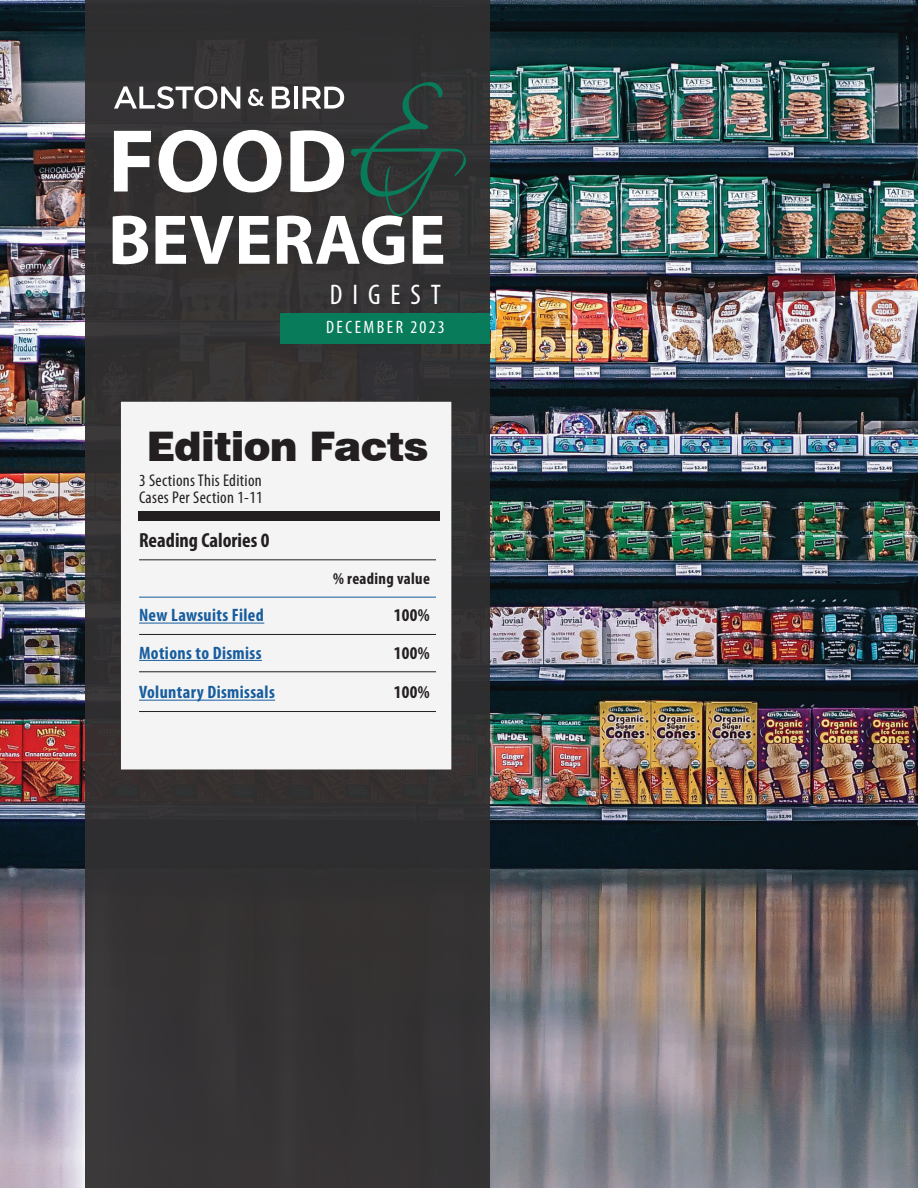
<style>
.page{position:relative;width:918px;height:1188px;background:#fff}
.page>*{position:absolute;margin:0;border:0;box-sizing:border-box;transform-origin:0 0}
.t1{font:700 90px "Myriad Pro";color:#fff}
.t2{font:700 70.95px "Myriad Pro";color:#fff}
.t3{font:900 40.8px "Swiss 721 BT";letter-spacing:-.02em;color:#231f20}
.t4{font:condensed 28.5px "Myriad Pro";letter-spacing:.35em;color:#fff}
.t5{font:700 condensed 20.55px "Myriad Pro";color:#231f20}
.t6{font:700 condensed 18px "Myriad Pro";letter-spacing:.02em;color:#175d9e}
.t7{font:condensed 18px "Myriad Pro";letter-spacing:.14em;color:#fff}
.t8{font:700 condensed 18px "Myriad Pro";letter-spacing:.02em;color:#231f20}
.t9{font:condensed 17.1px/17.1px "Myriad Pro";letter-spacing:.02em;color:#231f20}
.t10{font:700 condensed 16.5px "Myriad Pro";letter-spacing:.02em;color:#231f20}
</style>
<div class="page">
<img style="left:0;top:0;width:918px;height:1188px">
<div style="left:85px;top:0;width:405px;height:1188px;background:#312f30"></div>
<svg style="left:351px;top:82px;width:115px;height:134px"></svg>
<div style="left:281px;top:313px;width:209px;height:30px;background:#087c5a"></div>
<div style="left:122px;top:403px;width:329px;height:366px;background:#f4f4f4"></div>
<div style="left:121px;top:402px;width:330px;height:368px;border:2px solid #fff"></div>
<div style="left:139px;top:511px;width:301px;height:10px;background:#231f20"></div>
<svg style="left:114px;top:86px;width:126px;height:23px"></svg>
<svg style="left:248px;top:89px;width:16px;height:17px"></svg>
<svg style="left:272px;top:87px;width:18px;height:22px"></svg>
<hr style="left:294px;top:87px;width:4px;height:22px;background:#fff">
<svg style="left:303px;top:87px;width:41px;height:22px"></svg>
<hr style="left:139px;top:560px;width:297px;height:1px;background:#231f20">
<hr style="left:139px;top:597px;width:297px;height:1px;background:#175d9e">
<hr style="left:139px;top:634px;width:297px;height:1px;background:#231f20">
<hr style="left:139px;top:623px;width:125px;height:1px;background:#175d9e">
<hr style="left:139px;top:672px;width:297px;height:1px;background:#231f20">
<hr style="left:139px;top:660px;width:123px;height:1px;background:#175d9e">
<hr style="left:139px;top:711px;width:297px;height:1px;background:#231f20">
<hr style="left:139px;top:700px;width:136px;height:1px;background:#175d9e">
<h1 class="t1" style="left:108px;top:103px;width:241px">FOOD</h1>
<h2 class="t2" style="left:108px;top:194px;width:339px">BEVERAGE</h2>
<h3 class="t4" style="left:330px;top:277px;width:113px">DIGEST</h3>
<p class="t7" style="left:326px;top:317px;width:120px">DECEMBER 2023</p>
<h3 class="t3" style="left:147px;top:421px;width:283px">Edition Facts</h3>
<p class="t9" style="left:139px;top:471px;width:125px">3 Sections This Edition<br>Cases Per Section 1-11</p>
<p class="t5" style="left:139px;top:527px;width:132px">Reading Calories 0</p>
<p class="t10" style="left:333px;top:568px;width:98px">% reading value</p>
<p class="t6" style="left:139px;top:604px;width:126px">New Lawsuits Filed</p>
<p class="t8" style="left:394px;top:604px;width:37px">100%</p>
<p class="t6" style="left:139px;top:641px;width:124px">Motions to Dismiss</p>
<p class="t8" style="left:394px;top:641px;width:37px">100%</p>
<p class="t6" style="left:139px;top:681px;width:137px">Voluntary Dismissals</p>
<p class="t8" style="left:394px;top:681px;width:37px">100%</p>
</div>
